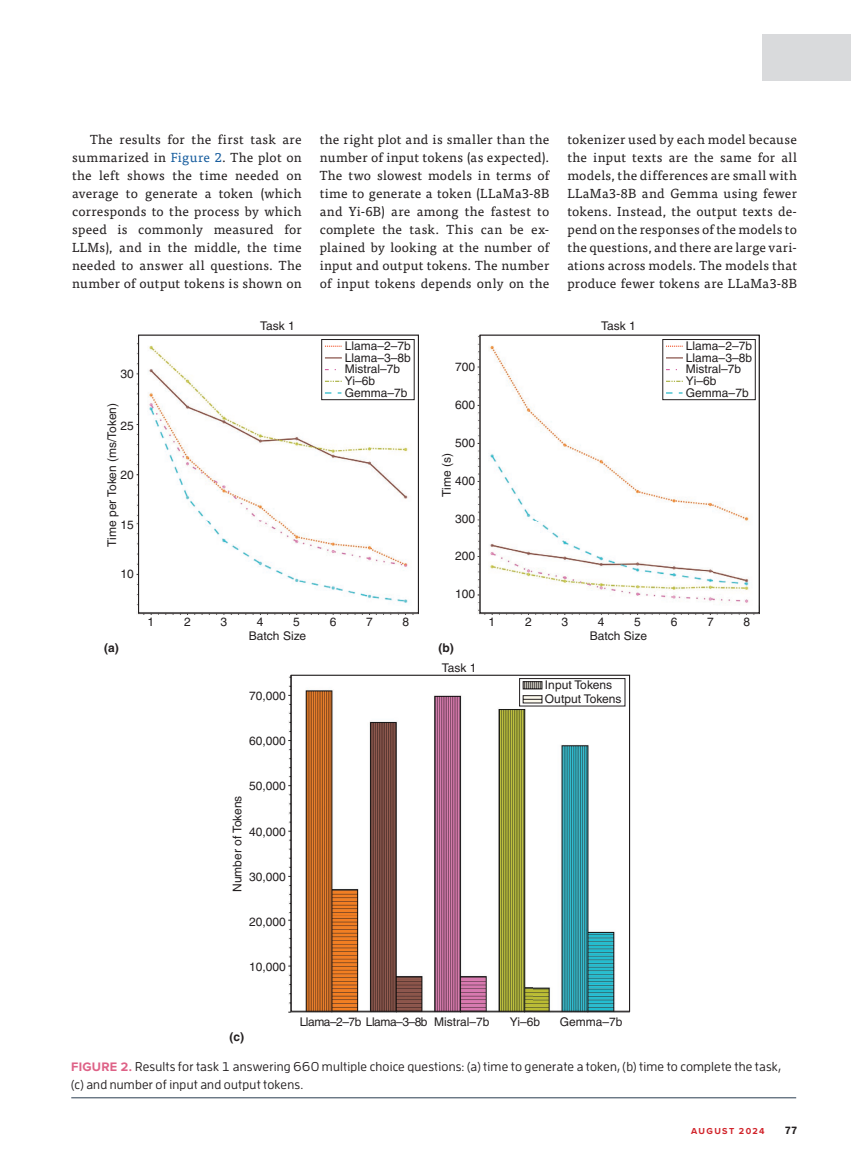
<style>
.page{position:relative;width:851px;height:1161px;background:#fff}
.page>*{position:absolute;margin:0;border:0;box-sizing:border-box;transform-origin:0 0}
.t1{font:13.2px/18px "Tisa Pro";letter-spacing:.02em;color:#231f20;text-align:justify}
.t2{font:500 12.75px/18px "Enzo OT";letter-spacing:.015em;color:#231f20}
.t3{font:12px/11.7px "Helvetica";color:#231f20}
.t4{font:12px "Helvetica";letter-spacing:-.04em;color:#231f20}
.t5{font:700 12px "Helvetica";color:#231f20}
.t6{font:700 10.5px "Enzo OT";color:#231f20}
.t7{font:700 9px "Proxima Nova";letter-spacing:.15em;color:#d1232a}
.s1{color:#175d9e}
.s2{font-family:"Proxima Nova";font-weight:700;color:#de6287}
</style>
<div class="page">
<div style="left:762px;top:34px;width:88px;height:47px;background:#d9dadc"></div>
<hr style="left:71px;top:1098px;width:725px;height:1px;background:#2a3d50">
<svg style="left:137px;top:334px;width:623px;height:678px"></svg>
<p class="t1" style="left:72px;top:130px;width:231px;text-indent:18px">The results for the first task are summarized in <span class="s1">Figure 2</span>. The plot on the left shows the time needed on average to generate a token (which corresponds to the process by which speed is commonly measured for LLMs), and in the middle, the time needed to answer all questions. The number of output tokens is shown on</p>
<p class="t1" style="left:320px;top:130px;width:231px">the right plot and is smaller than the number of input tokens (as expected).<br>The two slowest models in terms of time to generate a token (LLaMa3-8B and Yi-6B) are among the fastest to complete the task. This can be ex&shy;plained by looking at the number of input and output tokens. The number of input tokens depends only on the</p>
<p class="t1" style="left:567px;top:130px;width:231px">tokenizer used by each model because the input texts are the same for all models, the differences are small with LLaMa3-8B and Gemma using fewer tokens. Instead, the output texts de&shy;pend on the responses of the models to the questions, and there are large vari&shy;ations across models. The models that produce fewer tokens are LLaMa3-8B</p>
<p class="t3" style="left:120px;top:368px;width:15px">30</p>
<p class="t3" style="left:106px;top:547px;width:146px;rotate:-90deg">Time per Token (ms/Token)</p>
<p class="t3" style="left:120px;top:420px;width:15px">25</p>
<p class="t3" style="left:120px;top:469px;width:15px">20</p>
<p class="t3" style="left:120px;top:518px;width:15px">15</p>
<p class="t3" style="left:120px;top:568px;width:15px">10</p>
<p class="t5" style="left:104px;top:641px;width:16px">(a)</p>
<p class="t3" style="left:148px;top:616px;width:8px">1</p>
<p class="t3" style="left:260px;top:320px;width:36px">Task 1</p>
<p class="t3" style="left:345px;top:340px;width:68px">Llama–2–7b<br>Llama–3–8b<br>Mistral–7b<br>Yi–6b<br>Gemma–7b</p>
<p class="t3" style="left:293px;top:616px;width:8px">5</p>
<p class="t3" style="left:330px;top:616px;width:8px">6</p>
<p class="t3" style="left:366px;top:616px;width:8px">7</p>
<p class="t3" style="left:402px;top:616px;width:8px">8</p>
<p class="t3" style="left:184px;top:616px;width:8px">2</p>
<p class="t3" style="left:220px;top:616px;width:8px">3</p>
<p class="t3" style="left:249px;top:615px;width:59px;line-height:13.8px;text-indent:8px">4<br>Batch Size</p>
<p class="t3" style="left:249px;top:690px;width:38px">70,000</p>
<p class="t3" style="left:249px;top:735px;width:38px">60,000</p>
<p class="t3" style="left:249px;top:780px;width:38px">50,000</p>
<p class="t3" style="left:231px;top:892px;width:98px;rotate:-90deg">Number of Tokens</p>
<p class="t3" style="left:249px;top:826px;width:38px">40,000</p>
<p class="t3" style="left:249px;top:871px;width:38px">30,000</p>
<p class="t3" style="left:249px;top:916px;width:38px">20,000</p>
<p class="t3" style="left:249px;top:961px;width:38px">10,000</p>
<p class="t3" style="left:455px;top:361px;width:22px">700</p>
<p class="t3" style="left:455px;top:399px;width:22px">600</p>
<p class="t3" style="left:455px;top:437px;width:22px">500</p>
<p class="t3" style="left:441px;top:497px;width:45px;rotate:-90deg">Time (s)</p>
<p class="t3" style="left:455px;top:475px;width:22px">400</p>
<p class="t3" style="left:455px;top:512px;width:22px">300</p>
<p class="t3" style="left:455px;top:550px;width:22px">200</p>
<p class="t3" style="left:455px;top:588px;width:22px">100</p>
<p class="t5" style="left:438px;top:641px;width:17px">(b)</p>
<p class="t3" style="left:442px;top:662px;width:36px">Task 1</p>
<p class="t3" style="left:601px;top:320px;width:36px">Task 1</p>
<p class="t3" style="left:686px;top:340px;width:68px">Llama–2–7b<br>Llama–3–8b<br>Mistral–7b<br>Yi–6b<br>Gemma–7b</p>
<p class="t3" style="left:634px;top:616px;width:8px">5</p>
<p class="t3" style="left:670px;top:616px;width:8px">6</p>
<p class="t3" style="left:707px;top:616px;width:8px">7</p>
<p class="t3" style="left:743px;top:616px;width:8px">8</p>
<p class="t3" style="left:488px;top:616px;width:8px">1</p>
<p class="t3" style="left:525px;top:616px;width:8px">2</p>
<p class="t3" style="left:561px;top:616px;width:8px">3</p>
<p class="t3" style="left:590px;top:615px;width:59px;line-height:13.8px;text-indent:8px">4<br>Batch Size</p>
<p class="t3" style="left:545px;top:678px;width:78px;line-height:14px">Input Tokens<br>Output Tokens</p>
<p class="t5" style="left:229px;top:1029px;width:16px">(c)</p>
<p class="t4" style="left:300px;top:1014px;width:191px">Llama–2–7b Llama–3–8b Mistral–7b</p>
<p class="t3" style="left:509px;top:1016px;width:32px">Yi–6b</p>
<p class="t3" style="left:560px;top:1016px;width:64px">Gemma–7b</p>
<p class="t2" style="left:71px;top:1057px;width:711px"><span class="s2">FIGURE 2.</span> Results for task 1 answering 660 multiple choice questions: (a) time to generate a token, (b) time to complete the task, (c) and number of input and output tokens.</p>
<p class="t7" style="left:691px;top:1124px;width:75px">AUGUST 2024</p>
<p class="t6" style="left:785px;top:1124px;width:13px">77</p>
</div>
